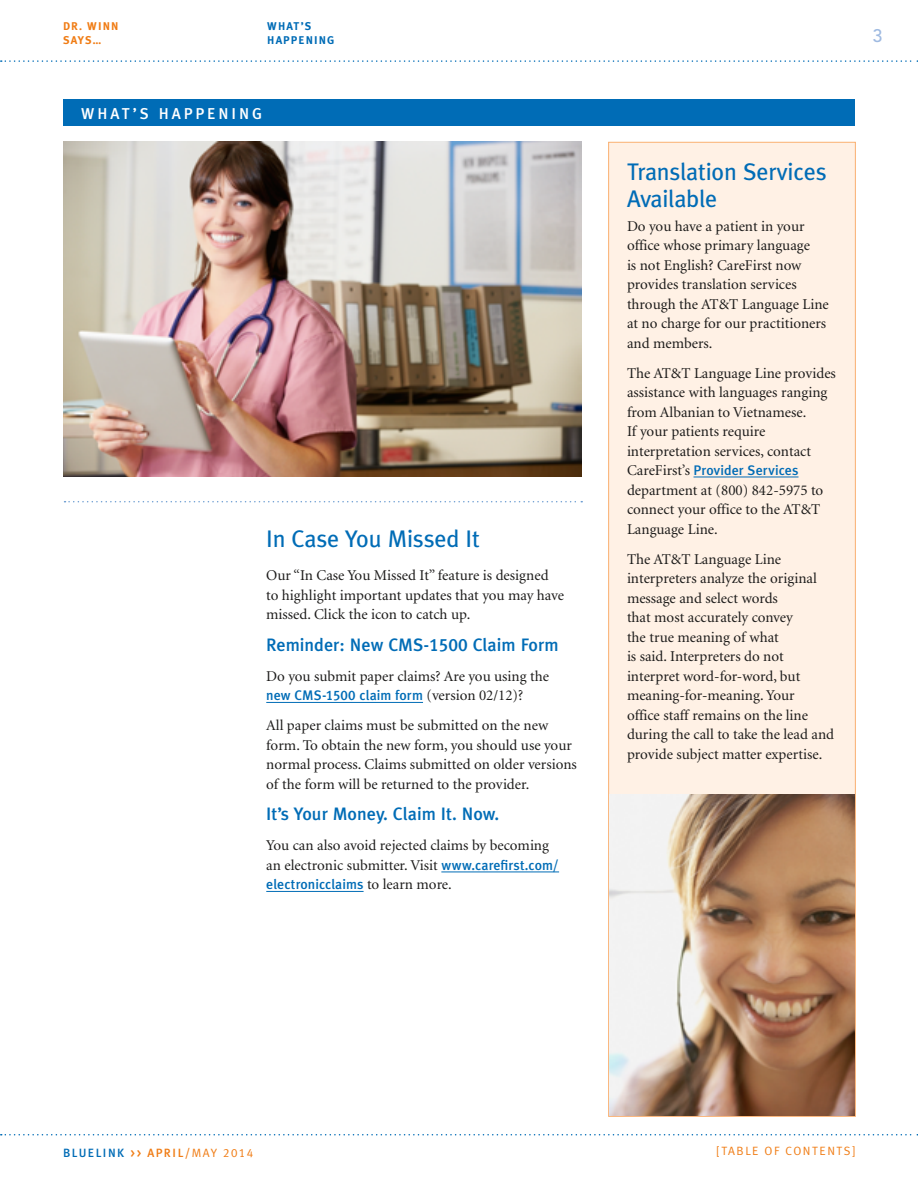
<style>
.page{position:relative;width:918px;height:1188px;background:#fff}
.page>*{position:absolute;margin:0;border:0;box-sizing:border-box;transform-origin:0 0}
.BL_H1__Slug_No_Rule{font:24px/27px "Meta Plus";letter-spacing:-.01em;color:#006cb6}
.BL_H1__Rule_Only{font:24px "Meta Plus";letter-spacing:-.01em;color:#006cb6}
.BL_H2{font:500 18px "Meta Plus";color:#006cb6}
.t1{font:500 18px "Avenir";color:#9fbae1}
.BL_Slug_TOC{font:15.75px "Meta Plus Medium Caps";letter-spacing:.18em;color:#fff}
.BL_Body_Text{font:15px/19.5px "Minion";color:#1c1b1a}
.BL_Body_Text-2{font:500 13.8px "Meta Plus";letter-spacing:.005em;color:#006cb6}
.t2{font:12px "Meta Plus Normal Caps";letter-spacing:.12em;color:#f07c14}
.t3{font:12px "Meta Plus Medium Caps";letter-spacing:.125em;color:#f07c14}
.t4{font:12px "Meta Plus Medium Caps";letter-spacing:.125em;color:#006cb6}
.BL_Menu{font:700 11.25px/14.2px "Meta Plus";letter-spacing:.1em;color:#006cb6}
.BL_Menu-2{font:700 11.25px/14.2px "Meta Plus";letter-spacing:.1em;color:#f07c14}
.s1{font-family:"Meta Plus Medium Caps";font-weight:400}
.s2{font-family:"Minion";font-weight:400;font-size:15px;color:#1c1b1a}
.s3{font-family:"Meta Plus";font-weight:500;font-size:13.8px;color:#006cb6}
.s4{font-family:"Meta Plus Normal Caps"}
</style>
<div class="page">
<svg style="left:1px;top:60px;width:917px;height:2px"></svg>
<svg style="left:1px;top:1134px;width:917px;height:2px"></svg>
<div style="left:63px;top:99px;width:792px;height:27px;background:#006cb6"></div>
<img style="left:63px;top:142px;width:519px;height:335px">
<div style="left:608px;top:142px;width:248px;height:975px;background:#fff1e5"></div>
<img style="left:609px;top:794px;width:246px;height:322px">
<svg style="left:65px;top:501px;width:517px;height:1px"></svg>
<hr style="left:266px;top:702px;width:157px;height:1px;background:#006cb6">
<hr style="left:441px;top:872px;width:118px;height:1px;background:#006cb6">
<hr style="left:266px;top:891px;width:98px;height:1px;background:#006cb6">
<p class="BL_Menu-2" style="left:63px;top:19px;width:57px">DR. WINN<br>SAYS…</p>
<p class="BL_Menu" style="left:267px;top:19px;width:69px">WHAT’S<br>HAPPENING</p>
<p class="BL_Slug_TOC" style="left:81px;top:104px;width:183px">WHAT’S HAPPENING</p>
<p class="BL_H1__Rule_Only" style="left:266px;top:525px;width:215px">In Case You Missed It</p>
<p class="BL_Body_Text" style="left:266px;top:566px;width:299px">Our “In Case You Missed It” feature is designed to highlight important updates that you may have missed. Click the icon to catch up.</p>
<p class="BL_H2" style="left:266px;top:634px;width:294px">Reminder: New CMS-<span class="s1">1500</span> Claim Form</p>
<p class="BL_Body_Text" style="left:266px;top:667px;width:284px">Do you submit paper claims? Are you using the</p>
<p class="BL_Body_Text-2" style="left:266px;top:688px;width:259px">new CMS-<span class="s1">1500</span> claim form <span class="s2">(version 02/12)?</span></p>
<p class="BL_Body_Text" style="left:266px;top:716px;width:312px">All paper claims must be submitted on the new form. To obtain the new form, you should use your normal process. Claims submitted on older versions of the form will be returned to the provider.</p>
<p class="BL_H2" style="left:266px;top:804px;width:234px">It’s Your Money. Claim It. Now.</p>
<p class="BL_Body_Text" style="left:266px;top:836px;width:294px">You can also avoid rejected claims by becoming an electronic submitter. Visit <span class="s3">www.carefirst.com/</span></p>
<p class="BL_Body_Text-2" style="left:266px;top:877px;width:187px">electronicclaims <span class="s2">to learn more.</span></p>
<p class="t1" style="left:873px;top:25px;width:12px">3</p>
<p class="BL_H1__Slug_No_Rule" style="left:627px;top:157px;width:201px">Translation Services<br>Available</p>
<p class="BL_Body_Text" style="left:627px;top:217px;width:203px">Do you have a patient in your office whose primary language<br>is not English? CareFirst now provides translation services through the AT&amp;T Language Line at no charge for our practitioners and members.</p>
<p class="BL_Body_Text" style="left:627px;top:364px;width:210px">The AT&amp;T Language Line provides assistance with languages ranging from Albanian to Vietnamese.<br>If your patients require interpretation services, contact</p>
<p class="BL_Body_Text-2" style="left:627px;top:462px;width:173px"><span class="s2">CareFirst’s</span> Provider Services</p>
<p class="BL_Body_Text" style="left:627px;top:481px;width:198px">department at (800) 842-5975 to connect your office to the AT&amp;T<br>Language Line.</p>
<p class="BL_Body_Text" style="left:627px;top:550px;width:209px">The AT&amp;T Language Line interpreters analyze the original message and select words<br>that most accurately convey<br>the true meaning of what<br>is said. Interpreters do not interpret word-for-word, but meaning-for-meaning. Your<br>office staff remains on the line during the call to take the lead and provide subject matter expertise.</p>
<p class="t4" style="left:63px;top:1146px;width:63px">BLUELINK</p>
<p class="t2" style="left:717px;top:1144px;width:140px">[TABLE OF CONTENTS]</p>
<p class="t3" style="left:131px;top:1146px;width:124px">&gt;&gt; APRIL/<span class="s4">MAY 2014</span></p>
</div>
